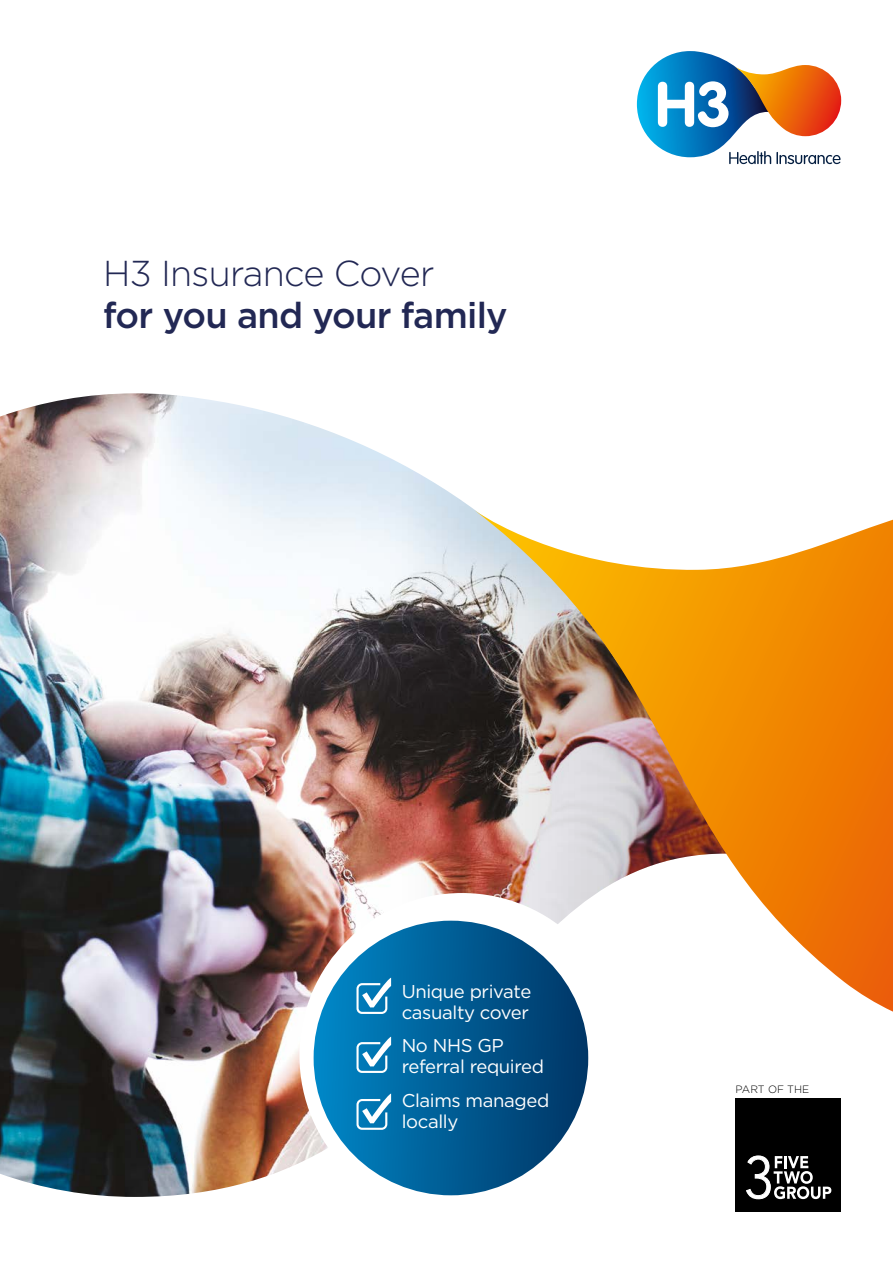
<style>
.page{position:relative;width:893px;height:1263px;background:#fff}
.page>*{position:absolute;margin:0;border:0;box-sizing:border-box;transform-origin:0 0}
.t1{font:500 36px "Gotham";letter-spacing:-.02em;color:#222854}
.t2{font:300 36px "Gotham";letter-spacing:-.02em;color:#222854}
.t3{font:18.45px/21px "Gotham";letter-spacing:-.02em;color:#fff}
.t4{font:300 10.65px "Gotham";color:#000}
</style>
<div class="page">
<img style="left:0;top:393px;width:766px;height:804px">
<div style="left:299px;top:893px;width:325px;height:325px;background:#fff;border-radius:50%"></div>
<div style="left:314px;top:921px;width:274px;height:274px;background:linear-gradient(to right,#0088c8,#003464);border-radius:137px"></div>
<svg style="left:356px;top:978px;width:35px;height:36px"></svg>
<svg style="left:356px;top:1037px;width:35px;height:36px"></svg>
<svg style="left:356px;top:1093px;width:35px;height:37px"></svg>
<div style="left:736px;top:1099px;width:105px;height:113px;background:#000"></div>
<svg style="left:746px;top:1155px;width:85px;height:45px"></svg>
<svg style="left:637px;top:51px;width:204px;height:113px"></svg>
<svg style="left:474px;top:510px;width:419px;height:502px"></svg>
<h1 class="t2" style="left:103px;top:250px;width:333px">H3 Insurance Cover</h1>
<h1 class="t1" style="left:103px;top:291px;width:406px">for you and your family</h1>
<p class="t3" style="left:402px;top:981px;width:131px">Unique private casualty cover</p>
<p class="t3" style="left:402px;top:1035px;width:144px">No NHS GP referral required</p>
<p class="t3" style="left:402px;top:1090px;width:149px">Claims managed locally</p>
<p class="t4" style="left:736px;top:1082px;width:75px">PART OF THE</p>
</div>
